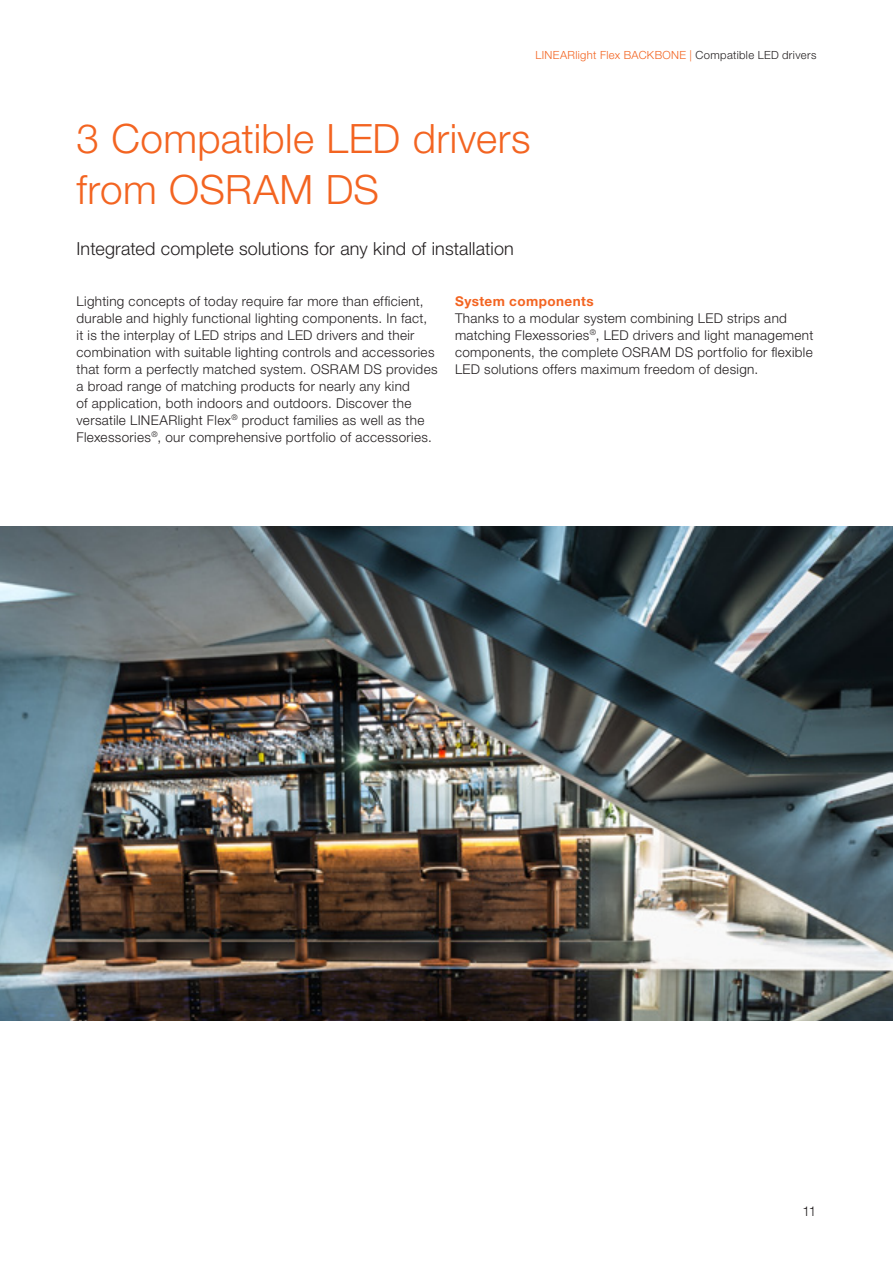
<style>
.page{position:relative;width:893px;height:1263px;background:#fff}
.page>*{position:absolute;margin:0;border:0;box-sizing:border-box;transform-origin:0 0}
.t1{font:300 40.5px/51px "Helvetica Neue LT Pro";letter-spacing:.01em;color:#f36421}
.t2{font:300 18px "Helvetica Neue LT Pro";letter-spacing:.01em;color:#231f20}
.t3{font:300 13.5px/17px "Helvetica Neue LT Pro";letter-spacing:.025em;color:#231f20}
.t4{font:700 13.5px "Helvetica Neue LT Pro";letter-spacing:.035em;color:#f36421}
.t5{font:300 11.25px "Helvetica Neue LT Pro";letter-spacing:.03em;color:#f36421}
.s1{color:#231f20}
</style>
<div class="page">
<img style="left:0;top:527px;width:893px;height:493px">
<p class="t5" style="left:535px;top:48px;width:283px">LINEARlight Flex BACKBONE | <span class="s1">Compatible LED drivers</span></p>
<h1 class="t1" style="left:77px;top:112px;width:455px">3 Compatible LED drivers from OSRAM DS</h1>
<h2 class="t2" style="left:77px;top:238px;width:439px">Integrated complete solutions for any kind of installation</h2>
<p class="t3" style="left:77px;top:293px;width:363px">Lighting concepts of today require far more than efficient, durable and highly functional lighting components. In fact,<br>it is the interplay of LED strips and LED drivers and their combination with suitable lighting controls and accessories that form a perfectly matched system. OSRAM DS provides a broad range of matching products for nearly any kind<br>of application, both indoors and outdoors. Discover the versatile LINEARlight Flex<sup>®</sup> product families as well as the Flexessories<sup>®</sup>, our comprehensive portfolio of accessories.</p>
<p class="t4" style="left:455px;top:293px;width:140px">System components</p>
<p class="t3" style="left:455px;top:310px;width:360px">Thanks to a modular system combining LED strips and matching Flexessories<sup>®</sup>, LED drivers and light management components, the complete OSRAM DS portfolio for flexible LED solutions offers maximum freedom of design.</p>
<p class="t3" style="left:803px;top:1203px;width:15px">11</p>
</div>
